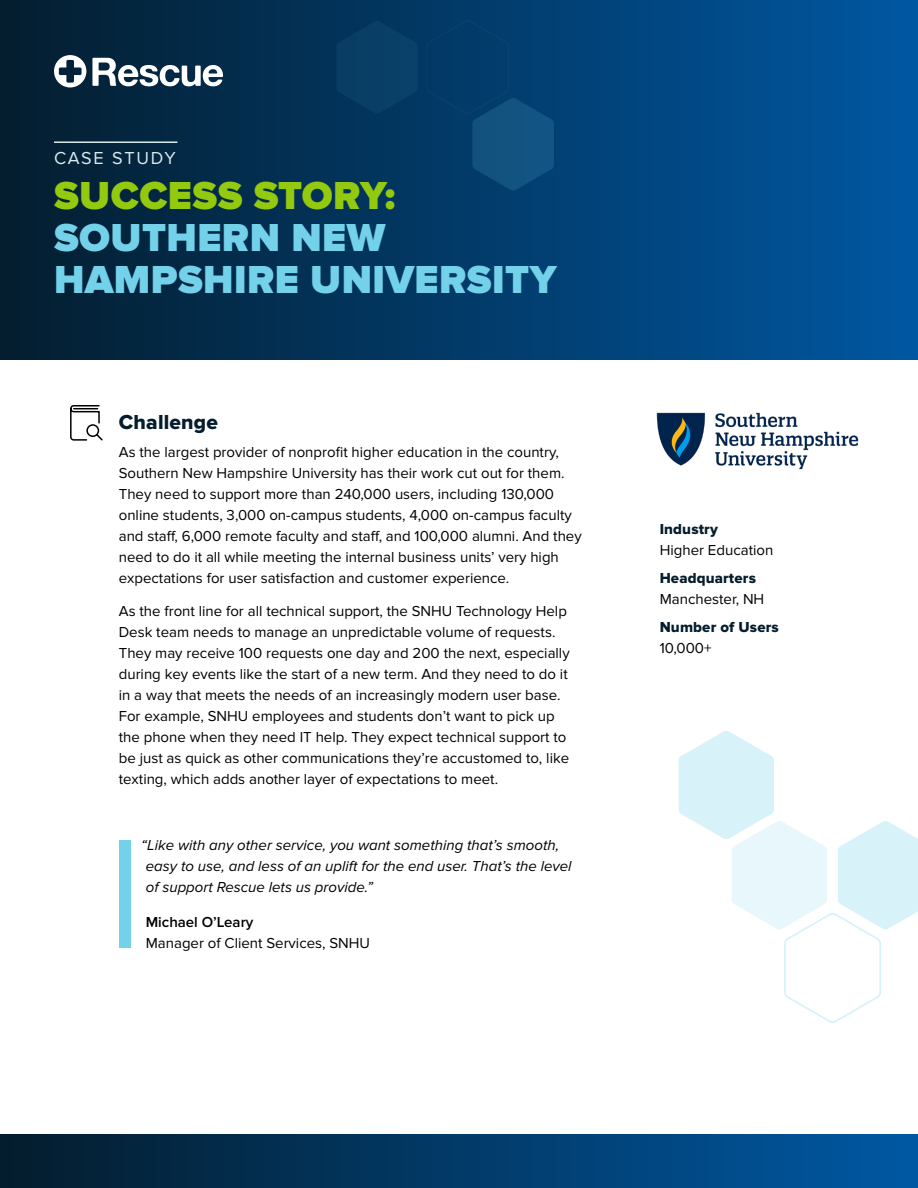
<style>
.page{position:relative;width:918px;height:1188px;background:#fff}
.page>*{position:absolute;margin:0;border:0;box-sizing:border-box;transform-origin:0 0}
._02_Document_Title{font:900 40.5px/42px "Proxima Nova";letter-spacing:.01em;color:#74d1ea}
.H1{font:21px "Proxima Nova Extrabld";letter-spacing:.01em;color:#041c2c}
._01_Document_Type{font:18px "Proxima Nova";letter-spacing:.095em;color:#daeaec}
.Body{font:15px/21px "Proxima Nova";color:#000}
.Body-2{font:italic 15px/21px "Proxima Nova";color:#000}
.H1-2{font:15px/21px "Proxima Nova";color:#000}
.Body-3{font:15px/21px "Proxima Nova Extrabld";letter-spacing:.01em;color:#041c2c}
.s1{color:#93c90e}
.s2{font-weight:600}
.s3{font-family:"Proxima Nova Extrabld";color:#041c2c}
.s4{font-family:"Proxima Nova";color:#000}
</style>
<div class="page">
<div style="left:0;top:1134px;width:918px;height:54px;background:linear-gradient(to right,#041c2d,#0058a3)"></div>
<svg style="left:679px;top:731px;width:239px;height:292px"></svg>
<svg style="left:70px;top:405px;width:33px;height:36px"></svg>
<div style="left:0;top:0;width:918px;height:359px;background:linear-gradient(to right,#041d2e,#0057a1)"></div>
<hr style="left:55px;top:141px;width:122px;height:2px;background:#daeaec">
<svg style="left:54px;top:55px;width:32px;height:32px"></svg>
<svg style="left:92px;top:58px;width:131px;height:28px"></svg>
<svg style="left:426px;top:19px;width:128px;height:172px;background:#064170"></svg>
<svg style="left:336px;top:21px;width:82px;height:93px;background:#073c64"></svg>
<img style="left:656px;top:412px;width:203px;height:58px">
<div style="left:119px;top:840px;width:12px;height:108px;background:#74d1ea"></div>
<p class="_01_Document_Type" style="left:54px;top:147px;width:123px">CASE STUDY</p>
<p class="_02_Document_Title" style="left:54px;top:176px;width:504px"><span class="s1">SUCCESS STORY:<br></span>SOUTHERN NEW<br>HAMPSHIRE UNIVERSITY</p>
<p class="H1" style="left:119px;top:410px;width:101px">Challenge</p>
<p class="Body" style="left:119px;top:442px;width:464px">As the largest provider of nonprofit higher education in the country, Southern New Hampshire University has their work cut out for them.<br>They need to support more than 240,000 users, including 130,000 online students, 3,000 on-campus students, 4,000 on-campus faculty and staff, 6,000 remote faculty and staff, and 100,000 alumni. And they need to do it all while meeting the internal business units’ very high expectations for user satisfaction and customer experience.</p>
<p class="Body" style="left:119px;top:601px;width:452px">As the front line for all technical support, the SNHU Technology Help Desk team needs to manage an unpredictable volume of requests.<br>They may receive 100 requests one day and 200 the next, especially during key events like the start of a new term. And they need to do it in a way that meets the needs of an increasingly modern user base.<br>For example, SNHU employees and students don’t want to pick up the phone when they need IT help. They expect technical support to be just as quick as other communications they’re accustomed to, like texting, which adds another layer of expectations to meet.</p>
<p class="Body-2" style="left:146px;top:835px;width:427px;text-indent:-4px">“Like with any other service, you want something that’s smooth, easy to use, and less of an uplift for the end user. That’s the level of support Rescue lets us provide.”</p>
<p class="Body" style="left:146px;top:911px;width:226px"><span class="s2">Michael O’Leary<br></span>Manager of Client Services, SNHU</p>
<p class="H1-2" style="left:660px;top:519px;width:115px"><span class="s3">Industry<br></span>Higher Education</p>
<p class="H1-2" style="left:660px;top:568px;width:106px"><span class="s3">Headquarters<br></span>Manchester, NH</p>
<p class="Body-3" style="left:660px;top:616px;width:121px">Number of Users<br><span class="s4">10,000+</span></p>
</div>
